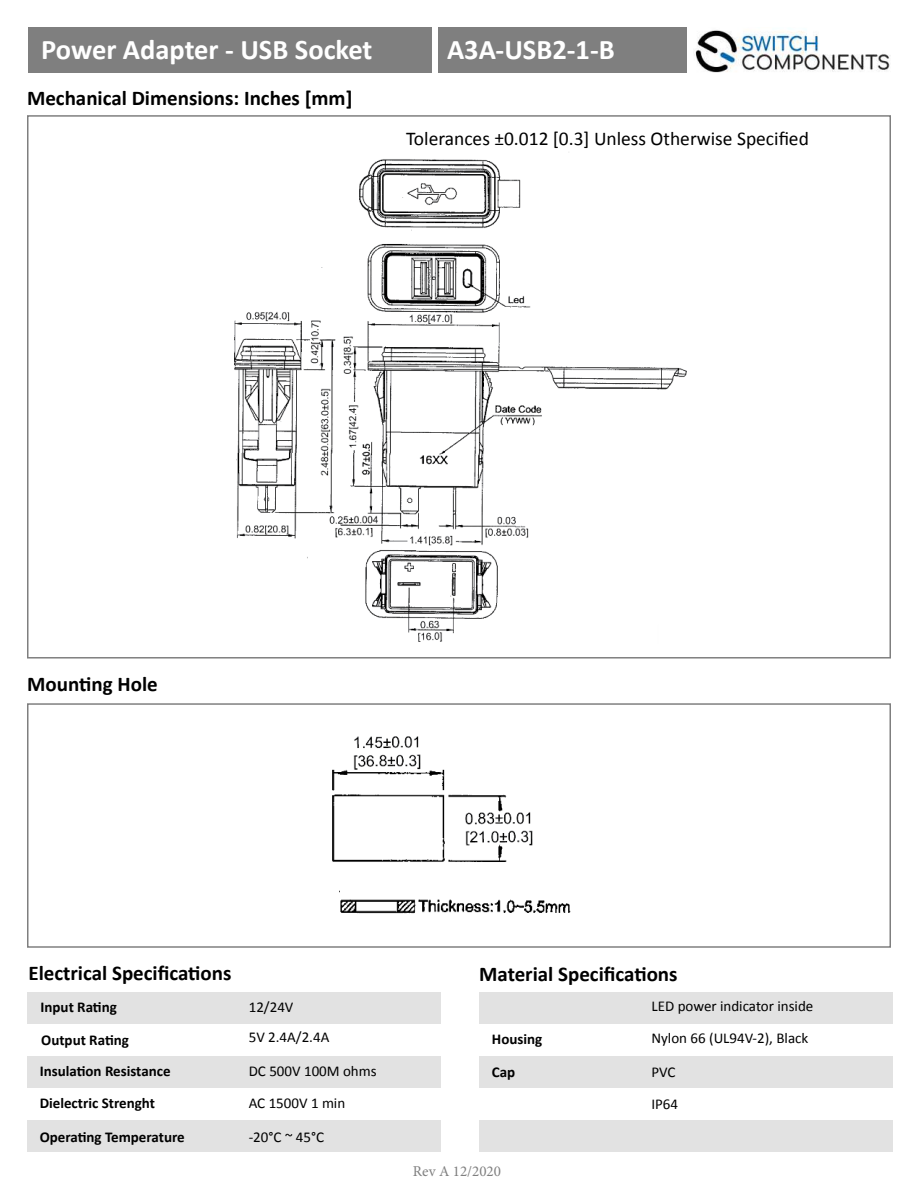
<style>
.page{position:relative;width:918px;height:1188px;background:#fff}
.page>*{position:absolute;margin:0;border:0;box-sizing:border-box;transform-origin:0 0}
.t1{font:700 28.5px "Calibri";color:#fff}
.t2{font:700 21px "Calibri";color:#000}
.t3{font:19.5px "Calibri";color:#000}
.t4{font:15px/32.7px "Calibri";color:#000}
.t5{font:700 15px/33px "Calibri";color:#000}
.t6{font:15px "Minion Pro";color:#7f7f7f}
</style>
<div class="page">
<img style="left:695px;top:30px;width:196px;height:43px">
<div style="left:27px;top:703px;width:864px;height:245px;border:2px solid #7f7f7f"></div>
<div style="left:27px;top:992px;width:414px;height:31px;background:#e2e2e2"></div>
<div style="left:479px;top:992px;width:414px;height:31px;background:#e2e2e2"></div>
<div style="left:27px;top:1056px;width:414px;height:32px;background:#e2e2e2"></div>
<div style="left:479px;top:1056px;width:414px;height:32px;background:#e2e2e2"></div>
<div style="left:27px;top:1120px;width:414px;height:32px;background:#e2e2e2"></div>
<div style="left:479px;top:1120px;width:414px;height:32px;background:#e2e2e2"></div>
<div style="left:29px;top:27px;width:403px;height:46px;background:#7f7f7f"></div>
<div style="left:438px;top:27px;width:248px;height:46px;background:#7f7f7f"></div>
<img style="left:332px;top:736px;width:201px;height:126px">
<img style="left:234px;top:152px;width:452px;height:490px">
<img style="left:339px;top:890px;width:231px;height:24px">
<h1 class="t1" style="left:41px;top:39px;width:333px">Power Adapter - USB Socket</h1>
<h1 class="t1" style="left:447px;top:39px;width:169px">A3A-USB2-1-B</h1>
<h2 class="t2" style="left:27px;top:91px;width:327px">Mechanical Dimensions: Inches [mm]</h2>
<h3 class="t3" style="left:406px;top:126px;width:404px">Tolerances ±0.012 [0.3] Unless Otherwise Speci昀椀ed</h3>
<h2 class="t2" style="left:27px;top:669px;width:132px">Moun琀椀ng Hole</h2>
<h2 class="t2" style="left:28px;top:958px;width:205px">Electrical Speci昀椀ca琀椀ons</h2>
<h2 class="t2" style="left:479px;top:959px;width:200px">Material Speci昀椀ca琀椀ons</h2>
<p class="t5" style="left:40px;top:990px;width:90px">Input Ra琀椀ng<br>Output Ra琀椀ng</p>
<p class="t4" style="left:249px;top:992px;width:46px">12/24V</p>
<p class="t4" style="left:651px;top:989px;width:163px">LED power indicator inside</p>
<p class="t4" style="left:249px;top:1022px;width:82px">5V 2.4A/2.4A</p>
<p class="t5" style="left:492px;top:1022px;width:52px">Housing</p>
<p class="t4" style="left:651px;top:1023px;width:158px">Nylon 66 (UL94V-2), Black</p>
<p class="t5" style="left:40px;top:1054px;width:132px">Insula琀椀on Resistance</p>
<p class="t5" style="left:40px;top:1086px;width:117px">Dielectric Strenght</p>
<p class="t4" style="left:249px;top:1056px;width:129px">DC 500V 100M ohms</p>
<p class="t4" style="left:249px;top:1088px;width:98px">AC 1500V 1 min</p>
<p class="t5" style="left:492px;top:1056px;width:25px">Cap</p>
<p class="t4" style="left:651px;top:1056px;width:28px">PVC<br>IP64</p>
<p class="t5" style="left:40px;top:1120px;width:147px">Opera琀椀ng Temperature</p>
<p class="t4" style="left:249px;top:1121px;width:77px">-20°C ~ 45°C</p>
<p class="t6" style="left:413px;top:1162px;width:90px">Rev A 12/2020</p>
</div>
